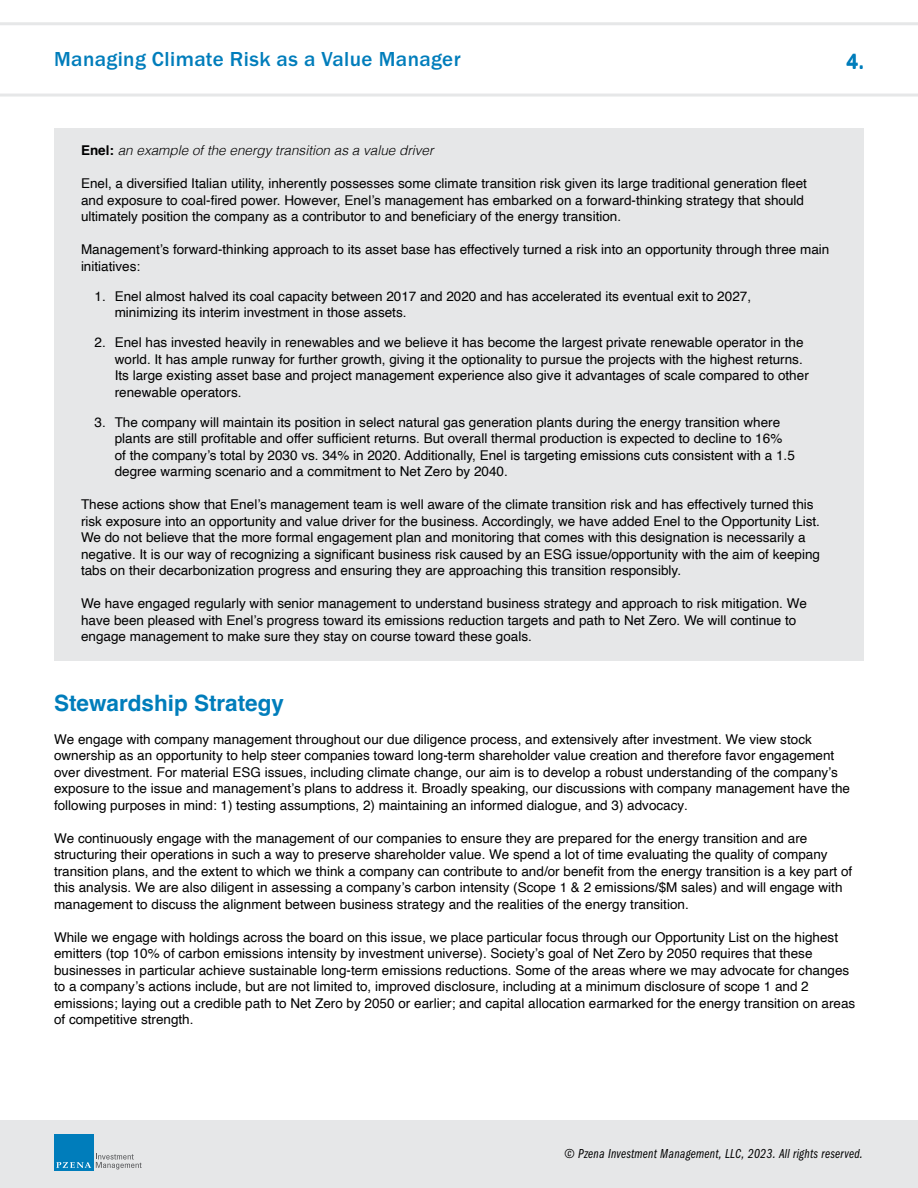
<style>
.page{position:relative;width:918px;height:1188px;background:#fff}
.page>*{position:absolute;margin:0;border:0;box-sizing:border-box;transform-origin:0 0}
.t1{font:700 22.5px "Helvetica";color:#007dbb}
.t2{font:500 21px "Franklin Gothic URW";letter-spacing:.02em;color:#007dbb}
.t3{font:13.5px/16.5px "Helvetica";color:#000}
.t4{font:13.5px "Franklin Gothic URW Com Boo Ita";letter-spacing:.02em;color:#000}
.t5{font:italic 300 13.5px "Helvetica";color:#000}
.s1{font-weight:700;font-style:normal}
</style>
<div class="page">
<div style="left:54px;top:129px;width:809px;height:532px;background:#e6e7e8"></div>
<div style="left:0;top:1120px;width:918px;height:68px;background:#e6e7e8"></div>
<div style="left:54px;top:1134px;width:39px;height:37px;background:#007dbb"></div>
<svg style="left:56px;top:1154px;width:85px;height:15px"></svg>
<svg style="left:0;top:22px;width:918px;height:75px"></svg>
<p class="t2" style="left:54px;top:46px;width:408px">Managing Climate Risk as a Value Manager</p>
<p class="t2" style="left:846px;top:48px;width:19px">4.</p>
<p class="t5" style="left:81px;top:139px;width:354px"><span class="s1">Enel:</span> an example of the energy transition as a value driver</p>
<p class="t3" style="left:81px;top:176px;width:728px">Enel, a diversified Italian utility, inherently possesses some climate transition risk given its large traditional generation fleet and exposure to coal-fired power. However, Enel’s management has embarked on a forward-thinking strategy that should ultimately position the company as a contributor to and beneficiary of the energy transition.</p>
<p class="t3" style="left:81px;top:242px;width:750px">Management’s forward-thinking approach to its asset base has effectively turned a risk into an opportunity through three main initiatives:</p>
<p class="t3" style="left:115px;top:288px;width:638px;text-indent:-20px">1. Enel almost halved its coal capacity between 2017 and 2020 and has accelerated its eventual exit to 2027, minimizing its interim investment in those assets.</p>
<p class="t3" style="left:115px;top:335px;width:696px;text-indent:-20px">2. Enel has invested heavily in renewables and we believe it has become the largest private renewable operator in the world. It has ample runway for further growth, giving it the optionality to pursue the projects with the highest returns.<br>Its large existing asset base and project management experience also give it advantages of scale compared to other renewable operators.</p>
<p class="t3" style="left:115px;top:414px;width:682px;text-indent:-20px">3. The company will maintain its position in select natural gas generation plants during the energy transition where plants are still profitable and offer sufficient returns. But overall thermal production is expected to decline to 16% of the company’s total by 2030 vs. 34% in 2020. Additionally, Enel is targeting emissions cuts consistent with a 1.5 degree warming scenario and a commitment to Net Zero by 2040.</p>
<p class="t3" style="left:81px;top:497px;width:741px">These actions show that Enel’s management team is well aware of the climate transition risk and has effectively turned this risk exposure into an opportunity and value driver for the business. Accordingly, we have added Enel to the Opportunity List.<br>We do not believe that the more formal engagement plan and monitoring that comes with this designation is necessarily a negative. It is our way of recognizing a significant business risk caused by an ESG issue/opportunity with the aim of keeping tabs on their decarbonization progress and ensuring they are approaching this transition responsibly.</p>
<p class="t3" style="left:81px;top:596px;width:727px">We have engaged regularly with senior management to understand business strategy and approach to risk mitigation. We have been pleased with Enel’s progress toward its emissions reduction targets and path to Net Zero. We will continue to engage management to make sure they stay on course toward these goals.</p>
<p class="t1" style="left:54px;top:689px;width:232px">Stewardship Strategy</p>
<p class="t3" style="left:54px;top:731px;width:798px">We engage with company management throughout our due diligence process, and extensively after investment. We view stock ownership as an opportunity to help steer companies toward long-term shareholder value creation and therefore favor engagement over divestment. For material ESG issues, including climate change, our aim is to develop a robust understanding of the company’s exposure to the issue and management’s plans to address it. Broadly speaking, our discussions with company management have the following purposes in mind: 1) testing assumptions, 2) maintaining an informed dialogue, and 3) advocacy.</p>
<p class="t3" style="left:54px;top:830px;width:800px">We continuously engage with the management of our companies to ensure they are prepared for the energy transition and are structuring their operations in such a way to preserve shareholder value. We spend a lot of time evaluating the quality of company transition plans, and the extent to which we think a company can contribute to and/or benefit from the energy transition is a key part of this analysis. We are also diligent in assessing a company’s carbon intensity (Scope 1 &amp; 2 emissions/$M sales) and will engage with management to discuss the alignment between business strategy and the realities of the energy transition.</p>
<p class="t3" style="left:54px;top:929px;width:803px">While we engage with holdings across the board on this issue, we place particular focus through our Opportunity List on the highest emitters (top 10% of carbon emissions intensity by investment universe). Society’s goal of Net Zero by 2050 requires that these businesses in particular achieve sustainable long-term emissions reductions. Some of the areas where we may advocate for changes to a company’s actions include, but are not limited to, improved disclosure, including at a minimum disclosure of scope 1 and 2 emissions; laying out a credible path to Net Zero by 2050 or earlier; and capital allocation earmarked for the energy transition on areas of competitive strength.</p>
<p class="t4" style="left:564px;top:1146px;width:300px">© Pzena Investment Management, LLC, 2023. All rights reserved.</p>
</div>
